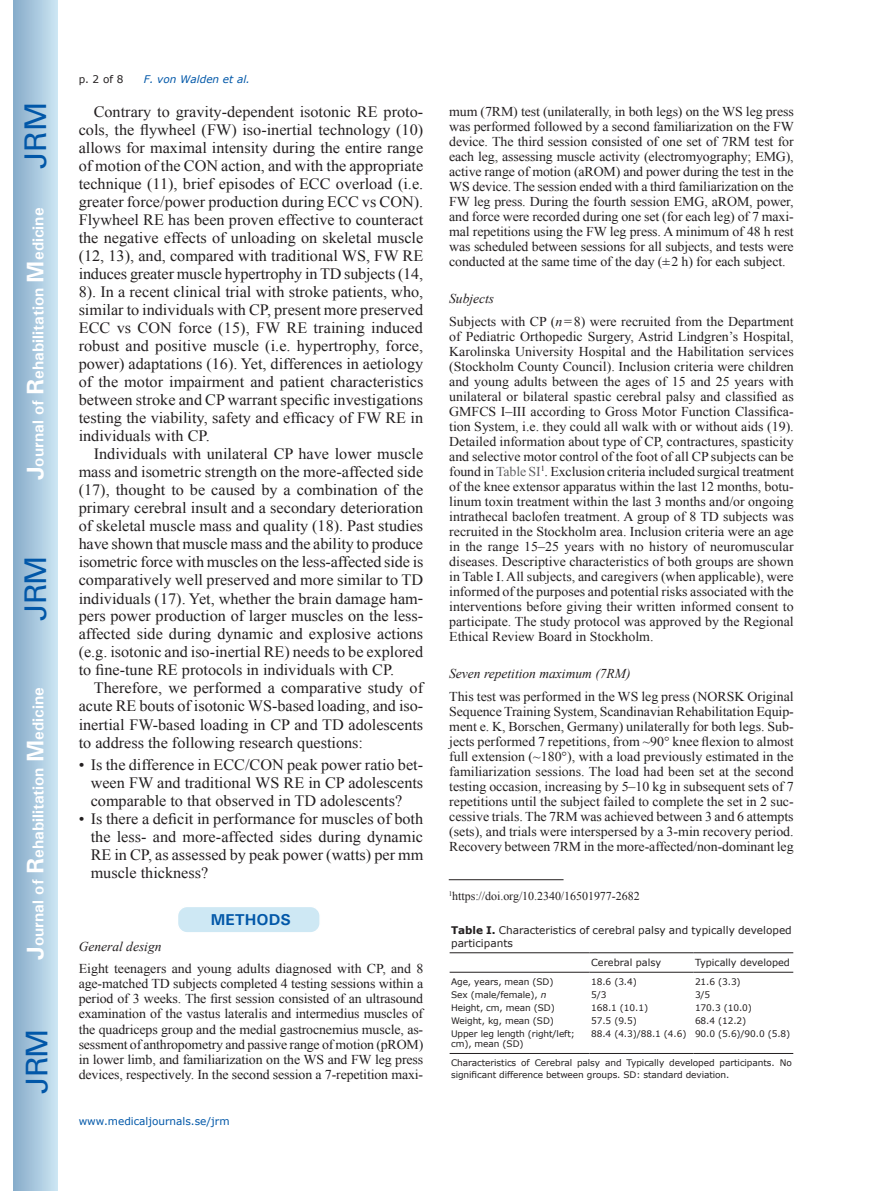
<style>
.page{position:relative;width:872px;height:1191px;background:#fff}
.page>*{position:absolute;margin:0;border:0;box-sizing:border-box;transform-origin:0 0}
.t1{font:30px "Univers";letter-spacing:-.03em;color:#0157a8}
.t2{font:15.75px/18px "Times New Roman";color:#231f20;text-align:justify}
.t3{font:700 15.75px "Univers";color:#fff}
.t4{font:700 15.75px "Univers";color:#0157a8}
.t5{font:13.5px/15px "Times New Roman";letter-spacing:-.005em;color:#231f20;text-align:justify}
.t6{font:italic 13.5px "Times New Roman";color:#231f20}
.t7{font:12px "Times New Roman";letter-spacing:-.005em;color:#231f20}
.t8{font:10.5px/12.6px "Verdana";color:#231f20}
.t9{font:10.5px "Verdana";color:#0157a8}
.t10{font:italic 10.5px "Verdana";color:#0157a8}
.t11{font:9.75px "Verdana";color:#231f20}
.t12{font:9px/10.8px "Verdana";letter-spacing:-.01em;color:#231f20}
.s1{font-size:24px}
.s2{font-style:italic}
.s3{color:#636366}
.s4{font-weight:700}
</style>
<div class="page">
<div style="left:14px;top:0;width:43px;height:1191px;background:linear-gradient(to right,#88acca,#cbe5f2)"></div>
<div style="left:177px;top:906px;width:143px;height:27px;background:#cee8f4;border-radius:10px"></div>
<div style="left:177px;top:905px;width:144px;height:28px;border:2px solid #fff;border-radius:10px"></div>
<hr style="left:449px;top:952px;width:140px;height:1px;background:#231f20">
<hr style="left:589px;top:952px;width:104px;height:1px;background:#231f20">
<hr style="left:693px;top:952px;width:100px;height:1px;background:#231f20">
<hr style="left:449px;top:971px;width:140px;height:1px;background:#231f20">
<hr style="left:589px;top:971px;width:104px;height:1px;background:#231f20">
<hr style="left:693px;top:971px;width:100px;height:1px;background:#231f20">
<hr style="left:449px;top:1053px;width:140px;height:1px;background:#231f20">
<hr style="left:589px;top:1053px;width:104px;height:1px;background:#231f20">
<hr style="left:693px;top:1053px;width:100px;height:1px;background:#231f20">
<hr style="left:449px;top:879px;width:114px;height:1px;background:#231f20">
<h1 class="t1" style="left:18px;top:169px;width:68px;rotate:-90deg">JRM</h1>
<p class="t3" style="left:28px;top:480px;width:274px;rotate:-90deg"><span class="s1">J</span>ournal of <span class="s1">R</span>ehabilitation <span class="s1">M</span>edicine</p>
<h1 class="t1" style="left:18px;top:620px;width:67px;rotate:-90deg">JRM</h1>
<p class="t3" style="left:28px;top:959px;width:274px;rotate:-90deg"><span class="s1">J</span>ournal of <span class="s1">R</span>ehabilitation <span class="s1">M</span>edicine</p>
<h1 class="t1" style="left:19px;top:1093px;width:67px;rotate:-90deg">JRM</h1>
<p class="t8" style="left:79px;top:73px;width:46px">p. 2 of 8</p>
<p class="t10" style="left:144px;top:72px;width:108px">F. von Walden et al.</p>
<p class="t2" style="left:79px;top:103px;width:346px;text-indent:15px">Contrary to gravity-dependent isotonic RE proto&shy;cols, the flywheel (FW) iso-inertial technology (10) allows for maximal intensity during the entire range of motion of the CON action, and with the appropriate technique (11), brief episodes of ECC overload (i.e. greater force/power production during ECC vs CON).<br>Flywheel RE has been proven effective to counteract the negative effects of unloading on skeletal muscle (12, 13), and, compared with traditional WS, FW RE induces greater muscle hypertrophy in TD subjects (14, 8). In a recent clinical trial with stroke patients, who, similar to individuals with CP, present more preserved ECC vs CON force (15), FW RE training induced robust and positive muscle (i.e. hypertrophy, force, power) adaptations (16). Yet, differences in aetiology of the motor impairment and patient characteristics between stroke and CP warrant specific investigations testing the viability, safety and efficacy of FW RE in individuals with CP.</p>
<p class="t2" style="left:79px;top:445px;width:346px;text-indent:15px">Individuals with unilateral CP have lower muscle mass and isometric strength on the more-affected side (17), thought to be caused by a combination of the primary cerebral insult and a secondary deterioration of skeletal muscle mass and quality (18). Past studies have shown that muscle mass and the ability to produce isometric force with muscles on the less-affected side is comparatively well preserved and more similar to TD individuals (17). Yet, whether the brain damage ham&shy;pers power production of larger muscles on the less&shy;affected side during dynamic and explosive actions (e.g. isotonic and iso-inertial RE) needs to be explored to fine-tune RE protocols in individuals with CP.</p>
<p class="t2" style="left:79px;top:679px;width:346px;text-indent:15px">Therefore, we performed a comparative study of acute RE bouts of isotonic WS-based loading, and iso&shy;inertial FW-based loading in CP and TD adolescents to address the following research questions:</p>
<p class="t2" style="left:91px;top:755px;width:334px;text-indent:-12px">• Is the difference in ECC/CON peak power ratio bet&shy;ween FW and traditional WS RE in CP adolescents comparable to that observed in TD adolescents?</p>
<p class="t2" style="left:91px;top:809px;width:334px;text-indent:-12px">• Is there a deficit in performance for muscles of both the less- and more-affected sides during dynamic RE in CP, as assessed by peak power (watts) per mm muscle thickness?</p>
<p class="t4" style="left:211px;top:910px;width:82px">METHODS</p>
<p class="t6" style="left:79px;top:937px;width:84px">General design</p>
<p class="t5" style="left:79px;top:961px;width:346px">Eight teenagers and young adults diagnosed with CP, and 8 age-matched TD subjects completed 4 testing sessions within a period of 3 weeks. The first session consisted of an ultrasound examination of the vastus lateralis and intermedius muscles of the quadriceps group and the medial gastrocnemius muscle, as&shy;sessment of anthropometry and passive range of motion (pROM) in lower limb, and familiarization on the WS and FW leg press devices, respectively. In the second session a 7-repetition maxi-</p>
<p class="t9" style="left:79px;top:1114px;width:152px">www.medicaljournals.se/jrm</p>
<p class="t5" style="left:449px;top:103px;width:346px">mum (7RM) test (unilaterally, in both legs) on the WS leg press was performed followed by a second familiarization on the FW device. The third session consisted of one set of 7RM test for each leg, assessing muscle activity (electromyography; EMG), active range of motion (aROM) and power during the test in the WS device. The session ended with a third familiarization on the FW leg press. During the fourth session EMG, aROM, power, and force were recorded during one set (for each leg) of 7 maxi&shy;mal repetitions using the FW leg press. A minimum of 48 h rest was scheduled between sessions for all subjects, and tests were conducted at the same time of the day (±2 h) for each subject.</p>
<p class="t5" style="left:449px;top:287px;width:346px;line-height:22.5px"><span class="s2">Subjects<br></span>Subjects with CP (<span class="s2">n</span>=8) were recruited from the Department</p>
<p class="t5" style="left:449px;top:328px;width:346px">of Pediatric Orthopedic Surgery, Astrid Lindgren’s Hospital, Karolinska University Hospital and the Habilitation services (Stockholm County Council). Inclusion criteria were children and young adults between the ages of 15 and 25 years with unilateral or bilateral spastic cerebral palsy and classified as GMFCS I–III according to Gross Motor Function Classifica&shy;tion System, i.e. they could all walk with or without aids (19).<br>Detailed information about type of CP, contractures, spasticity and selective motor control of the foot of all CP subjects can be found in <span class="s3">Table SI</span><sup>1</sup>. Exclusion criteria included surgical treatment of the knee extensor apparatus within the last 12 months, botu&shy;linum toxin treatment within the last 3 months and/or ongoing intrathecal baclofen treatment. A group of 8 TD subjects was recruited in the Stockholm area. Inclusion criteria were an age in the range 15–25 years with no history of neuromuscular diseases. Descriptive characteristics of both groups are shown in Table I. All subjects, and caregivers (when applicable), were informed of the purposes and potential risks associated with the interventions before giving their written informed consent to participate. The study protocol was approved by the Regional Ethical Review Board in Stockholm.</p>
<p class="t6" style="left:449px;top:664px;width:183px">Seven repetition maximum (7RM)</p>
<p class="t5" style="left:449px;top:688px;width:346px">This test was performed in the WS leg press (NORSK Original Sequence Training System, Scandinavian Rehabilitation Equip&shy;ment e. K, Borschen, Germany) unilaterally for both legs. Sub&shy;jects performed 7 repetitions, from ~90° knee flexion to almost full extension (~180°), with a load previously estimated in the familiarization sessions. The load had been set at the second testing occasion, increasing by 5–10 kg in subsequent sets of 7 repetitions until the subject failed to complete the set in 2 suc&shy;cessive trials. The 7RM was achieved between 3 and 6 attempts (sets), and trials were interspersed by a 3-min recovery period.<br>Recovery between 7RM in the more-affected/non-dominant leg</p>
<p class="t7" style="left:449px;top:888px;width:192px"><sup>1</sup>https://doi.org/10.2340/16501977-2682</p>
<p class="t8" style="left:451px;top:924px;width:342px"><span class="s4">Table I.</span> Characteristics of cerebral palsy and typically developed participants</p>
<p class="t11" style="left:591px;top:956px;width:72px">Cerebral palsy</p>
<p class="t11" style="left:695px;top:956px;width:96px">Typically developed</p>
<p class="t12" style="left:451px;top:976px;width:104px">Age, years, mean (SD)</p>
<p class="t12" style="left:591px;top:976px;width:47px">18.6 (3.4)</p>
<p class="t12" style="left:695px;top:976px;width:47px">21.6 (3.3)</p>
<p class="t12" style="left:451px;top:989px;width:97px">Sex (male/female), <span class="s2">n</span></p>
<p class="t12" style="left:591px;top:989px;width:17px">5/3</p>
<p class="t12" style="left:695px;top:989px;width:17px">3/5</p>
<p class="t12" style="left:451px;top:1002px;width:105px">Height, cm, mean (SD)</p>
<p class="t12" style="left:591px;top:1002px;width:58px">168.1 (10.1)</p>
<p class="t12" style="left:695px;top:1002px;width:58px">170.3 (10.0)</p>
<p class="t12" style="left:451px;top:1015px;width:104px">Weight, kg, mean (SD)</p>
<p class="t12" style="left:591px;top:1015px;width:47px">57.5 (9.5)</p>
<p class="t12" style="left:695px;top:1015px;width:53px">68.4 (12.2)</p>
<p class="t12" style="left:451px;top:1028px;width:125px">Upper leg length (right/left; cm), mean (SD)</p>
<p class="t12" style="left:591px;top:1028px;width:201px">88.4 (4.3)/88.1 (4.6) 90.0 (5.6)/90.0 (5.8)</p>
<p class="t12" style="left:451px;top:1057px;width:342px;line-height:12px">Characteristics of Cerebral palsy and Typically developed participants. No significant difference between groups. SD: standard deviation.</p>
</div>
